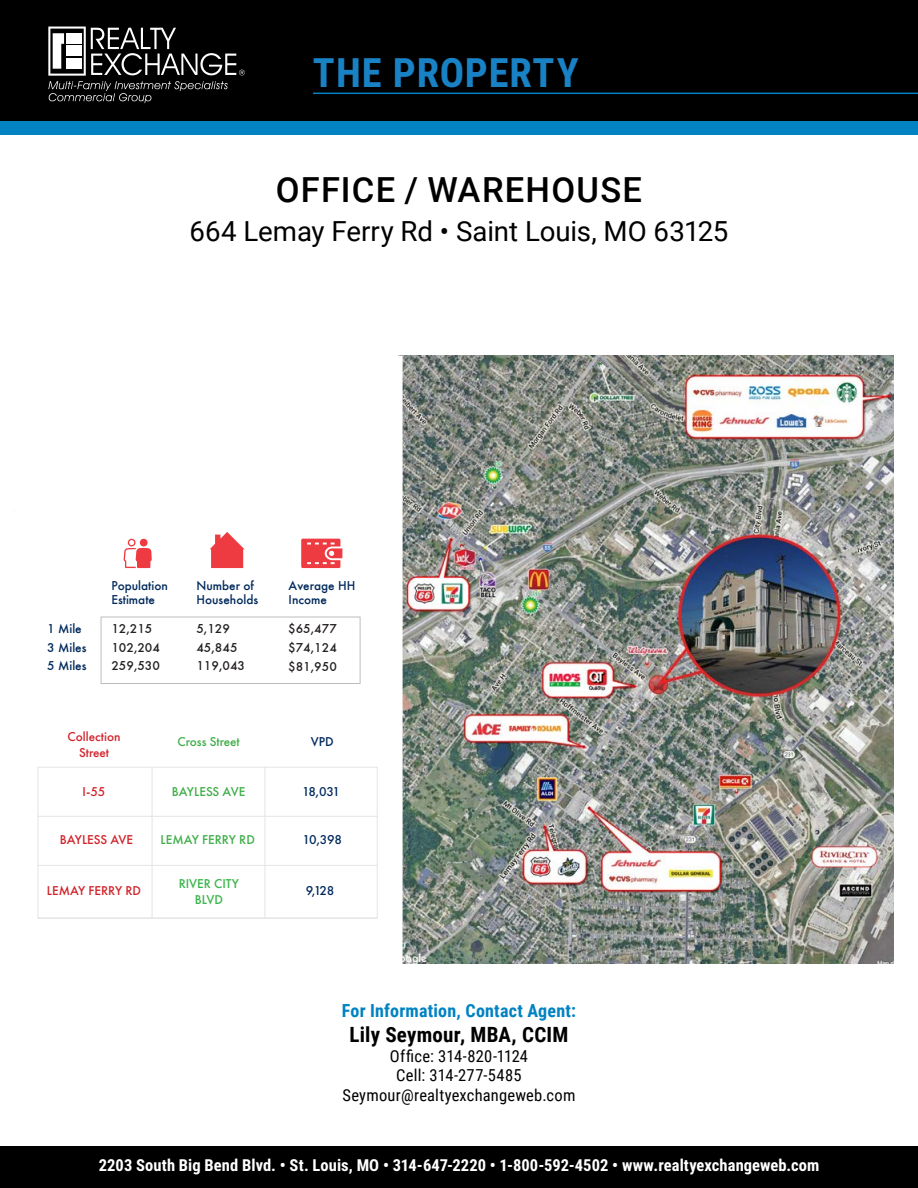
<style>
.page{position:relative;width:918px;height:1188px;background:#fff}
.page>*{position:absolute;margin:0;border:0;box-sizing:border-box;transform-origin:0 0}
.t1{font:700 40.5px "Roboto Condensed";letter-spacing:.02em;color:#1982c5}
.t2{font:500 34.5px "Roboto";letter-spacing:.035em;color:#000}
.t3{font:27.6px "Roboto";letter-spacing:-.005em;color:#000}
.t4{font:700 21px "Roboto Condensed";letter-spacing:.01em;color:#000}
.t5{font:700 18px "Roboto Condensed";letter-spacing:.01em;color:#0082c3}
.t6{font:700 16.5px "Roboto Condensed";letter-spacing:.005em;color:#fff}
.t7{font:16.5px "Roboto Condensed";letter-spacing:.015em;color:#000}
.t8{font:500 13.35px/14.4px "Futura";color:#00295c}
.t9{font:500 13.35px/18.9px "Futura";color:#231f20}
.t10{font:500 13.35px/16px "Futura PT";color:#d1232a;text-align:center}
.t11{font:500 13.35px "Futura PT";color:#40ae49}
.t12{font:500 13.35px "Futura PT";letter-spacing:-.035em;color:#00295c}
.t13{font:500 13.35px/16px "Futura PT";color:#3ab54a;text-align:center}
</style>
<div class="page">
<img style="left:398px;top:355px;width:495px;height:608px">
<div style="left:396px;top:356px;width:7px;height:607px;background:#fff"></div>
<hr style="left:14px;top:964px;width:879px;height:1px;background:#ee3a41">
<div style="left:101px;top:617px;width:259px;height:67px;border:1px solid #bcbdc0"></div>
<svg style="left:301px;top:539px;width:41px;height:29px"></svg>
<svg style="left:124px;top:539px;width:28px;height:29px"></svg>
<svg style="left:210px;top:532px;width:35px;height:36px"></svg>
<div style="left:220px;top:543px;width:13px;height:25px;background:#ee3a41"></div>
<svg style="left:37px;top:766px;width:341px;height:153px"></svg>
<div style="left:0;top:0;width:918px;height:122px;background:#000"></div>
<div style="left:0;top:1147px;width:918px;height:41px;background:#000"></div>
<hr style="left:313px;top:93px;width:605px;height:1px;background:#0082c3">
<div style="left:0;top:122px;width:918px;height:13px;background:#0082c3"></div>
<svg style="left:48px;top:27px;width:197px;height:76px"></svg>
<p class="t1" style="left:313px;top:45px;width:267px">THE PROPERTY</p>
<p class="t2" style="left:276px;top:165px;width:368px">OFFICE / WAREHOUSE</p>
<p class="t3" style="left:190px;top:212px;width:540px">664 Lemay Ferry Rd • Saint Louis, MO 63125</p>
<p class="t8" style="left:47px;top:619px;width:41px;line-height:18.9px">1 Mile<br>3 Miles<br>5 Miles</p>
<p class="t8" style="left:111px;top:578px;width:58px">Population<br>Estimate</p>
<p class="t9" style="left:111px;top:619px;width:50px">12,215<br>102,204<br>259,530</p>
<p class="t8" style="left:196px;top:578px;width:63px">Number of<br>Households</p>
<p class="t9" style="left:196px;top:619px;width:50px">5,129<br>45,845<br>119,043</p>
<p class="t9" style="left:288px;top:619px;width:50px;text-align:justify">$65,477 $74,124 $81,950</p>
<p class="t8" style="left:289px;top:578px;width:68px">Average HH<br>Income</p>
<p class="t10" style="left:68px;top:729px;width:54px">Collection<br>Street</p>
<p class="t11" style="left:178px;top:734px;width:64px">Cross Street</p>
<p class="t12" style="left:311px;top:733px;width:24px">VPD</p>
<p class="t11" style="left:172px;top:784px;width:75px">BAYLESS AVE</p>
<p class="t11" style="left:161px;top:832px;width:96px">LEMAY FERRY RD</p>
<p class="t13" style="left:179px;top:876px;width:62px">RIVER CITY<br>BLVD</p>
<p class="t10" style="left:83px;top:784px;width:24px">I-55</p>
<p class="t12" style="left:302px;top:784px;width:39px">18,031</p>
<p class="t12" style="left:303px;top:832px;width:41px">10,398</p>
<p class="t12" style="left:306px;top:882px;width:30px">9,128</p>
<p class="t10" style="left:60px;top:832px;width:75px">BAYLESS AVE</p>
<p class="t10" style="left:47px;top:883px;width:96px">LEMAY FERRY RD</p>
<p class="t5" style="left:342px;top:998px;width:236px">For Information, Contact Agent:</p>
<p class="t4" style="left:350px;top:1020px;width:220px">Lily Seymour, MBA, CCIM</p>
<p class="t7" style="left:390px;top:1044px;width:140px">Office: 314-820-1124</p>
<p class="t7" style="left:396px;top:1064px;width:127px">Cell: 314-277-5485</p>
<p class="t7" style="left:342px;top:1084px;width:235px">Seymour@realtyexchangeweb.com</p>
<p class="t6" style="left:99px;top:1154px;width:722px">2203 South Big Bend Blvd. • St. Louis, MO • 314-647-2220 • 1-800-592-4502 • www.realtyexchangeweb.com</p>
</div>
